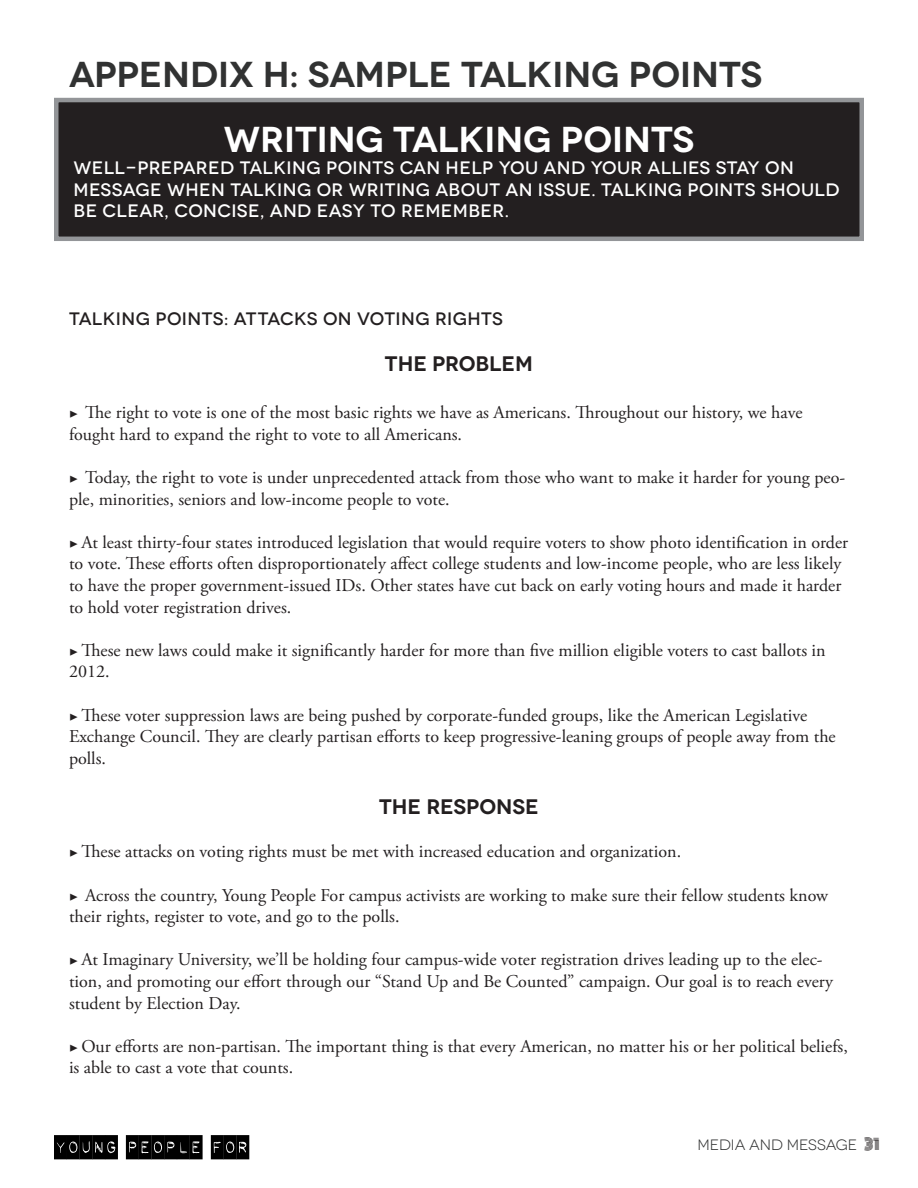
<style>
.page{position:relative;width:918px;height:1188px;background:#fff}
.page>*{position:absolute;margin:0;border:0;box-sizing:border-box;transform-origin:0 0}
.t1{font:600 36px "Novecentowide";letter-spacing:-.005em;color:#313232}
.t2{font:600 36px "Novecentowide";color:#fff}
.t3{font:600 21px "Novecentowide";color:#231f20}
.t4{font:18px/21.6px "Adobe Garamond Pro";color:#231f20}
.t5{font:500 18px/21.6px "Novecentowide";letter-spacing:.025em;color:#fff}
.t6{font:500 18px "Novecentowide";letter-spacing:.02em;color:#231f20}
.t7{font:15px "Novecentowide";letter-spacing:-.005em;color:#313232}
.s1{font-family:"Minion Pro";font-weight:600;font-size:15px}
.s2{font-family:"Monoton";color:#231f20}
</style>
<div class="page">
<svg style="left:54px;top:1135px;width:64px;height:24px;background:#161616"></svg>
<svg style="left:126px;top:1135px;width:77px;height:24px;background:#181818"></svg>
<svg style="left:211px;top:1135px;width:38px;height:24px"></svg>
<div style="left:56px;top:100px;width:806px;height:139px;background:#231f20"></div>
<div style="left:54px;top:98px;width:810px;height:143px;border:4px solid #939598"></div>
<h1 class="t1" style="left:69px;top:52px;width:695px">APPENDIX H: SAMPLE TALKING POINTS</h1>
<h1 class="t2" style="left:224px;top:118px;width:472px">WRITING TALKING POINTS</h1>
<p class="t5" style="left:74px;top:157px;width:768px">WELL-PREPARED TALKING POINTS CAN HELP YOU AND YOUR ALLIES STAY ON<br>MESSAGE WHEN TALKING OR WRITING ABOUT AN ISSUE. TALKING POINTS SHOULD<br>BE CLEAR, CONCISE, AND EASY TO REMEMBER.</p>
<p class="t6" style="left:69px;top:307px;width:436px">TALKING POINTS: ATTACKS ON VOTING RIGHTS</p>
<p class="t3" style="left:385px;top:351px;width:150px">THE PROBLEM</p>
<p class="t4" style="left:69px;top:402px;width:735px"><span class="s1">▶</span> The right to vote is one of the most basic rights we have as Americans. Throughout our history, we have fought hard to expand the right to vote to all Americans.</p>
<p class="t4" style="left:69px;top:467px;width:778px"><span class="s1">▶</span> Today, the right to vote is under unprecedented attack from those who want to make it harder for young peo&shy;ple, minorities, seniors and low-income people to vote.</p>
<p class="t4" style="left:69px;top:532px;width:781px"><span class="s1">▶</span> At least thirty-four states introduced legislation that would require voters to show photo identification in order to vote. These efforts often disproportionately affect college students and low-income people, who are less likely to have the proper government-issued IDs. Other states have cut back on early voting hours and made it harder to hold voter registration drives.</p>
<p class="t4" style="left:69px;top:640px;width:758px"><span class="s1">▶</span> These new laws could make it significantly harder for more than five million eligible voters to cast ballots in<br>2012.</p>
<p class="t4" style="left:69px;top:705px;width:768px"><span class="s1">▶</span> These voter suppression laws are being pushed by corporate-funded groups, like the American Legislative<br>Exchange Council. They are clearly partisan efforts to keep progressive-leaning groups of people away from the polls.</p>
<p class="t3" style="left:379px;top:794px;width:161px">THE RESPONSE</p>
<p class="t4" style="left:69px;top:842px;width:614px"><span class="s1">▶</span> These attacks on voting rights must be met with increased education and organization.</p>
<p class="t4" style="left:69px;top:885px;width:761px"><span class="s1">▶</span> Across the country, Young People For campus activists are working to make sure their fellow students know their rights, register to vote, and go to the polls.</p>
<p class="t4" style="left:69px;top:950px;width:766px"><span class="s1">▶</span> At Imaginary University, we’ll be holding four campus-wide voter registration drives leading up to the elec&shy;tion, and promoting our effort through our “Stand Up and Be Counted” campaign. Our goal is to reach every student by Election Day.</p>
<p class="t4" style="left:69px;top:1036px;width:780px"><span class="s1">▶</span> Our efforts are non-partisan. The important thing is that every American, no matter his or her political beliefs, is able to cast a vote that counts.</p>
<p class="t7" style="left:698px;top:1136px;width:183px">MEDIA AND MESSAGE <span class="s2">31</span></p>
</div>
